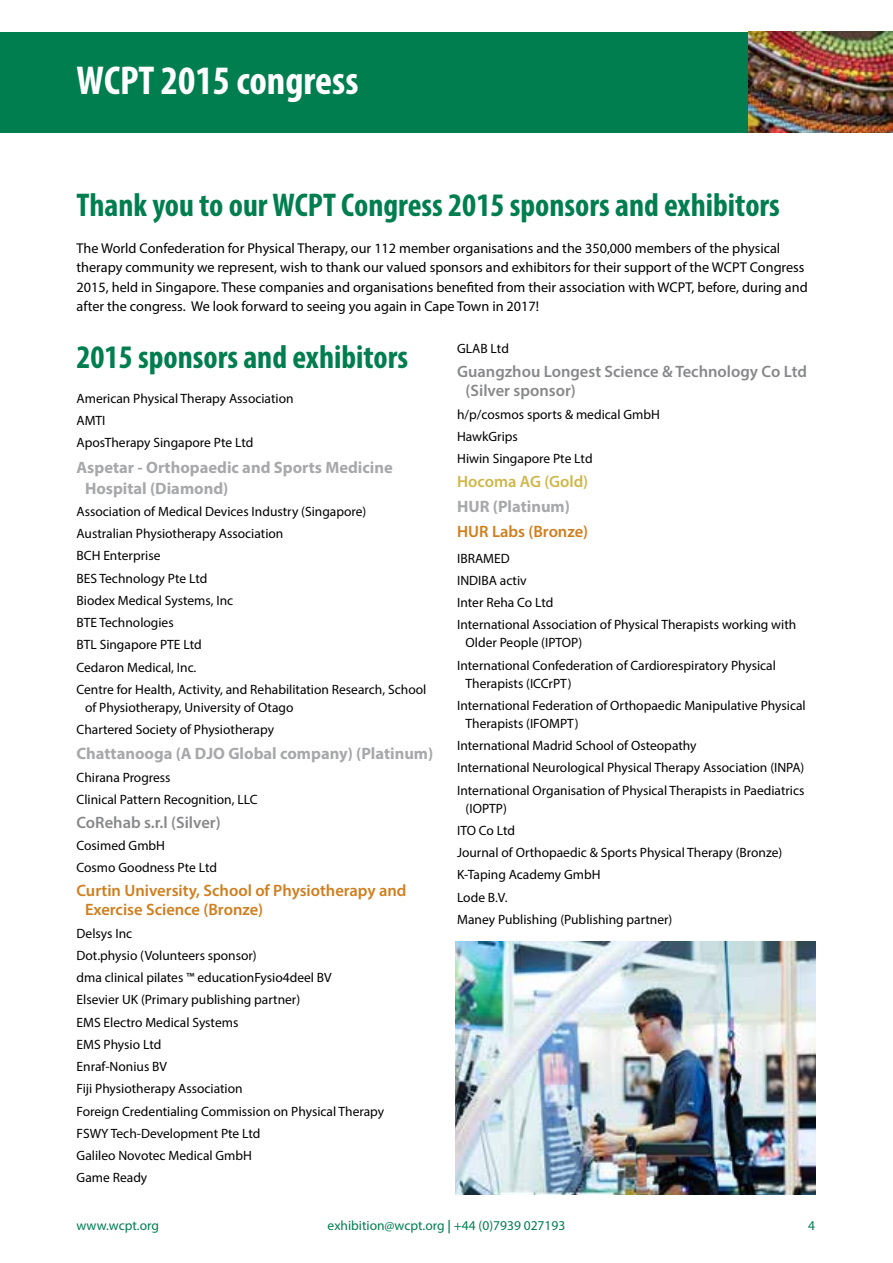
<style>
.page{position:relative;width:893px;height:1263px;background:#fff}
.page>*{position:absolute;margin:0;border:0;box-sizing:border-box;transform-origin:0 0}
.t1{font:700 condensed 40.5px "Myriad Pro";color:#fff}
.t2{font:700 condensed 33px "Myriad Pro";color:#007e4f}
.t3{font:700 16.5px/21px "Myriad Pro";color:#a7a8aa}
.t4{font:600 16.5px/19.5px "Myriad Pro";color:#d07e1d}
.t5{font:600 16.5px/19.5px "Myriad Pro";color:#87888a}
.t6{font:600 16.5px "Myriad Pro";color:#ceb74a}
.t7{font:14.25px/19.5px "Myriad Pro";color:#000}
.t8{font:13.5px/22.2px "Myriad Pro";color:#000}
.t9{font:13.5px "Myriad Pro";color:#007e4f}
.s1{font-weight:600}
</style>
<div class="page">
<div style="left:0;top:32px;width:893px;height:101px;background:#007e4f"></div>
<img style="left:748px;top:32px;width:145px;height:101px">
<img style="left:456px;top:941px;width:359px;height:254px">
<h1 class="t1" style="left:77px;top:55px;width:283px">WCPT 2015 congress</h1>
<h2 class="t2" style="left:77px;top:184px;width:705px">Thank you to our WCPT Congress 2015 sponsors and exhibitors</h2>
<p class="t7" style="left:77px;top:238px;width:733px">The World Confederation for Physical Therapy, our 112 member organisations and the 350,000 members of the physical therapy community we represent, wish to thank our valued sponsors and exhibitors for their support of the WCPT Congress 2015, held in Singapore. These companies and organisations benefited from their association with WCPT, before, during and after the congress. We look forward to seeing you again in Cape Town in 2017!</p>
<h2 class="t2" style="left:77px;top:336px;width:333px">2015 sponsors and exhibitors</h2>
<p class="t8" style="left:77px;top:387px;width:219px">American Physical Therapy Association<br>AMTI<br>AposTherapy Singapore Pte Ltd</p>
<p class="t3" style="left:85px;top:456px;width:309px;text-indent:-8px">Aspetar - Orthopaedic and Sports Medicine<br>Hospital (Diamond)</p>
<p class="t8" style="left:77px;top:500px;width:351px">Association of Medical Devices Industry (Singapore)<br>Australian Physiotherapy Association<br>BCH Enterprise<br>BES Technology Pte Ltd<br>Biodex Medical Systems, Inc<br>BTE Technologies<br>BTL Singapore PTE Ltd<br>Cedaron Medical, Inc.<br>Centre for Health, Activity, and Rehabilitation Research, School</p>
<p class="t8" style="left:77px;top:696px;width:218px;text-indent:9px">of Physiotherapy, University of Otago<br>Chartered Society of Physiotherapy</p>
<p class="t3" style="left:77px;top:743px;width:358px">Chattanooga (A DJO Global company) (Platinum)</p>
<p class="t8" style="left:77px;top:766px;width:182px">Chirana Progress<br>Clinical Pattern Recognition, LLC</p>
<p class="t5" style="left:77px;top:812px;width:146px">CoRehab s.r.l (Silver)</p>
<p class="t8" style="left:77px;top:834px;width:142px">Cosimed GmbH<br>Cosmo Goodness Pte Ltd</p>
<p class="t4" style="left:85px;top:880px;width:323px;text-indent:-8px">Curtin University, School of Physiotherapy and<br>Exercise Science (Bronze)</p>
<p class="t8" style="left:77px;top:922px;width:309px">Delsys Inc<br>Dot.physio (Volunteers sponsor)<br>dma clinical pilates ™ educationFysio4deel BV<br>Elsevier UK (Primary publishing partner)<br>EMS Electro Medical Systems<br>EMS Physio Ltd<br>Enraf-Nonius BV<br>Fiji Physiotherapy Association<br>Foreign Credentialing Commission on Physical Therapy<br>FSWY Tech-Development Pte Ltd<br>Galileo Novotec Medical GmbH<br>Game Ready</p>
<p class="t8" style="left:457px;top:337px;width:53px">GLAB Ltd</p>
<p class="t5" style="left:466px;top:361px;width:343px;text-indent:-8px">Guangzhou Longest Science &amp; Technology Co Ltd (Silver sponsor)</p>
<p class="t8" style="left:457px;top:403px;width:204px">h/p/cosmos sports &amp; medical GmbH<br>HawkGrips<br>Hiwin Singapore Pte Ltd</p>
<p class="t6" style="left:457px;top:471px;width:133px">Hocoma AG (Gold)</p>
<p class="t3" style="left:457px;top:496px;width:114px">HUR (Platinum)</p>
<p class="t4" style="left:457px;top:522px;width:133px">HUR Labs (Bronze)</p>
<p class="t8" style="left:457px;top:547px;width:341px">IBRAMED<br>INDIBA activ<br>Inter Reha Co Ltd<br>International Association of Physical Therapists working with</p>
<p class="t8" style="left:457px;top:632px;width:320px;text-indent:9px">Older People (IPTOP)<br>International Confederation of Cardiorespiratory Physical</p>
<p class="t8" style="left:457px;top:672px;width:350px;text-indent:9px">Therapists (ICCrPT)<br>International Federation of Orthopaedic Manipulative Physical</p>
<p class="t8" style="left:457px;top:712px;width:349px;text-indent:9px">Therapists (IFOMPT)<br>International Madrid School of Osteopathy<br>International Neurological Physical Therapy Association (INPA)<br>International Organisation of Physical Therapists in Paediatrics</p>
<p class="t8" style="left:457px;top:797px;width:327px;text-indent:9px">(IOPTP)<br>ITO Co Ltd<br>Journal of Orthopaedic &amp; Sports Physical Therapy (Bronze)<br>K-Taping Academy GmbH<br>Lode B.V.<br>Maney Publishing (Publishing partner)</p>
<p class="t9" style="left:77px;top:1217px;width:84px">www.wcpt.org</p>
<p class="t9" style="left:328px;top:1217px;width:239px">exhibition@wcpt.org <span class="s1">|</span> +44 (0)7939 027193</p>
<p class="t9" style="left:808px;top:1217px;width:8px">4</p>
</div>
